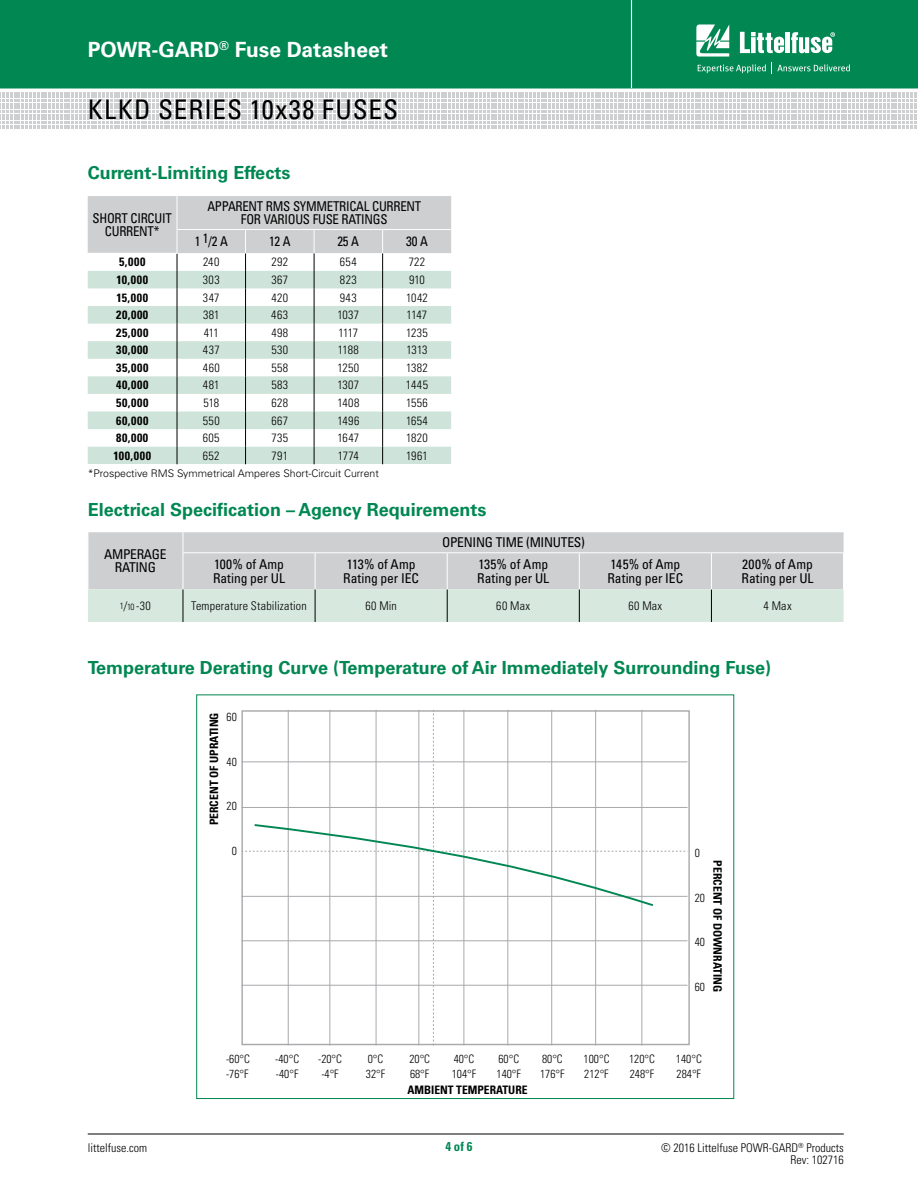
<style>
.page{position:relative;width:918px;height:1188px;background:#fff}
.page>*{position:absolute;margin:0;border:0;box-sizing:border-box;transform-origin:0 0}
.t1{font:condensed 27px "Univers LT Std";letter-spacing:.045em;color:#000}
.t2{font:700 21px "Univers LT Std";color:#fff}
.t3{font:700 18px "Univers LT Std";color:#008752}
.t4{font:condensed 13.5px/13.5px "Univers LT Std";letter-spacing:-.02em;color:#000;text-align:center;scale:.95 1}
.t5{font:condensed 13.5px/13.5px "Univers LT Std";letter-spacing:-.02em;color:#000}
.t6{font:condensed 13.5px/13.5px "Univers LT Std";color:#000}
.t7{font:700 condensed 12.75px "Univers LT Std";color:#008752}
.t8{font:300 condensed 12px/12px "Univers LT Std";letter-spacing:.015em;color:#000;text-align:right}
.t9{font:700 condensed 12px "Univers LT Std";letter-spacing:.055em;color:#000}
.t10{font:300 condensed 11.7px "Univers";color:#000}
.t11{font:700 condensed 11.7px "Univers";color:#000}
.t12{font:700 condensed 11.55px "Univers";color:#000}
.t13{font:300 10.5px "Univers LT Std";color:#000}
.s1{font-size:9px}
</style>
<div class="page">
<div style="left:0;top:0;width:918px;height:88px;background:#008752"></div>
<hr style="left:631px;top:0;width:1px;height:88px;background:#fff">
<hr style="left:88px;top:1134px;width:756px;height:1px;background:#000">
<svg style="left:0;top:92px;width:917px;height:35px"></svg>
<svg style="left:696px;top:24px;width:33px;height:33px"></svg>
<hr style="left:786px;top:32px;width:4px;height:21px;background:#fff">
<svg style="left:791px;top:32px;width:44px;height:21px"></svg>
<svg style="left:740px;top:32px;width:44px;height:21px"></svg>
<svg style="left:698px;top:64px;width:68px;height:9px"></svg>
<svg style="left:772px;top:63px;width:78px;height:11px"></svg>
<svg style="left:88px;top:532px;width:756px;height:90px;background:#d1d8d6"></svg>
<hr style="left:183px;top:552px;width:132px;height:1px;background:#fff">
<hr style="left:183px;top:553px;width:1px;height:36px;background:#fff">
<hr style="left:315px;top:552px;width:132px;height:1px;background:#fff">
<hr style="left:315px;top:553px;width:1px;height:36px;background:#fff">
<hr style="left:447px;top:552px;width:132px;height:1px;background:#fff">
<hr style="left:447px;top:553px;width:1px;height:36px;background:#fff">
<hr style="left:579px;top:552px;width:132px;height:1px;background:#fff">
<hr style="left:579px;top:553px;width:1px;height:36px;background:#fff">
<hr style="left:711px;top:552px;width:133px;height:1px;background:#fff">
<hr style="left:711px;top:553px;width:1px;height:36px;background:#fff">
<svg style="left:241px;top:710px;width:447px;height:335px"></svg>
<svg style="left:88px;top:196px;width:363px;height:268px"></svg>
<h2 class="t2" style="left:88px;top:37px;width:302px">POWR-GARD<sup>®</sup> Fuse Datasheet</h2>
<h1 class="t1" style="left:88px;top:93px;width:312px">KLKD SERIES 10x38 FUSES</h1>
<h3 class="t3" style="left:88px;top:162px;width:204px">Current-Limiting Effects</h3>
<p class="t4" style="left:93px;top:211px;width:85px">SHORT CIRCUIT<br>CURRENT*</p>
<p class="t4" style="left:207px;top:199px;width:227px">APPARENT RMS SYMMETRICAL CURRENT<br>FOR VARIOUS FUSE RATINGS</p>
<p class="t4" style="left:195px;top:235px;width:36px">1 1/2 A</p>
<p class="t4" style="left:269px;top:235px;width:24px">12 A</p>
<p class="t4" style="left:338px;top:235px;width:24px">25 A</p>
<p class="t4" style="left:406px;top:235px;width:24px">30 A</p>
<p class="t9" style="left:119px;top:255px;width:28px">5,000</p>
<p class="t8" style="left:203px;top:256px;width:18px">240</p>
<p class="t8" style="left:271px;top:256px;width:18px">292</p>
<p class="t8" style="left:340px;top:256px;width:18px">654</p>
<p class="t8" style="left:409px;top:256px;width:18px">722</p>
<p class="t9" style="left:116px;top:272px;width:33px">10,000</p>
<p class="t8" style="left:203px;top:274px;width:18px">303</p>
<p class="t8" style="left:271px;top:274px;width:18px">367</p>
<p class="t8" style="left:340px;top:274px;width:18px">823</p>
<p class="t8" style="left:409px;top:274px;width:17px">910</p>
<p class="t9" style="left:116px;top:290px;width:33px">15,000</p>
<p class="t8" style="left:203px;top:291px;width:18px">347</p>
<p class="t8" style="left:272px;top:291px;width:18px">420</p>
<p class="t8" style="left:340px;top:291px;width:19px">943</p>
<p class="t8" style="left:406px;top:291px;width:23px">1042</p>
<p class="t9" style="left:116px;top:308px;width:34px">20,000</p>
<p class="t8" style="left:203px;top:309px;width:18px">381</p>
<p class="t8" style="left:271px;top:309px;width:18px">463</p>
<p class="t8" style="left:337px;top:309px;width:23px">1037</p>
<p class="t8" style="left:407px;top:309px;width:22px">1147</p>
<p class="t9" style="left:116px;top:325px;width:34px">25,000</p>
<p class="t8" style="left:204px;top:327px;width:17px">411</p>
<p class="t8" style="left:271px;top:327px;width:18px">498</p>
<p class="t8" style="left:338px;top:327px;width:21px">1117</p>
<p class="t8" style="left:406px;top:327px;width:23px">1235</p>
<p class="t9" style="left:116px;top:343px;width:34px">30,000</p>
<p class="t8" style="left:203px;top:344px;width:18px">437</p>
<p class="t8" style="left:271px;top:344px;width:18px">530</p>
<p class="t8" style="left:338px;top:344px;width:22px">1188</p>
<p class="t8" style="left:407px;top:344px;width:22px">1313</p>
<p class="t9" style="left:116px;top:360px;width:34px">35,000</p>
<p class="t8" style="left:203px;top:362px;width:18px">460</p>
<p class="t8" style="left:271px;top:362px;width:18px">558</p>
<p class="t8" style="left:337px;top:362px;width:23px">1250</p>
<p class="t8" style="left:406px;top:362px;width:23px">1382</p>
<p class="t9" style="left:116px;top:378px;width:34px">40,000</p>
<p class="t8" style="left:203px;top:379px;width:18px">481</p>
<p class="t8" style="left:271px;top:379px;width:18px">583</p>
<p class="t8" style="left:337px;top:379px;width:23px">1307</p>
<p class="t8" style="left:406px;top:379px;width:24px">1445</p>
<p class="t9" style="left:116px;top:395px;width:34px">50,000</p>
<p class="t8" style="left:204px;top:397px;width:17px">518</p>
<p class="t8" style="left:271px;top:397px;width:18px">628</p>
<p class="t8" style="left:337px;top:397px;width:24px">1408</p>
<p class="t8" style="left:406px;top:397px;width:23px">1556</p>
<p class="t9" style="left:116px;top:413px;width:34px">60,000</p>
<p class="t8" style="left:203px;top:414px;width:18px">550</p>
<p class="t8" style="left:271px;top:414px;width:18px">667</p>
<p class="t8" style="left:337px;top:414px;width:23px">1496</p>
<p class="t8" style="left:406px;top:414px;width:23px">1654</p>
<p class="t9" style="left:116px;top:431px;width:34px">80,000</p>
<p class="t8" style="left:203px;top:432px;width:18px">605</p>
<p class="t8" style="left:272px;top:432px;width:18px">735</p>
<p class="t8" style="left:338px;top:432px;width:23px">1647</p>
<p class="t8" style="left:406px;top:432px;width:23px">1820</p>
<p class="t9" style="left:114px;top:448px;width:39px">100,000</p>
<p class="t8" style="left:203px;top:450px;width:18px">652</p>
<p class="t8" style="left:272px;top:450px;width:18px">791</p>
<p class="t8" style="left:338px;top:450px;width:23px">1774</p>
<p class="t8" style="left:406px;top:450px;width:23px">1961</p>
<p class="t13" style="left:88px;top:467px;width:293px">*Prospective RMS Symmetrical Amperes Short-Circuit Current</p>
<h3 class="t3" style="left:88px;top:499px;width:400px">Electrical Specification – Agency Requirements</h3>
<p class="t5" style="left:104px;top:547px;width:64px;text-align:center">AMPERAGE<br>RATING</p>
<p class="t5" style="left:442px;top:536px;width:144px">OPENING TIME (MINUTES)</p>
<p class="t6" style="left:213px;top:557px;width:74px">100% of Amp<br>Rating per UL</p>
<p class="t5" style="left:343px;top:557px;width:77px">113% of Amp<br>Rating per IEC</p>
<p class="t6" style="left:477px;top:557px;width:74px">135% of Amp<br>Rating per UL</p>
<p class="t5" style="left:607px;top:557px;width:77px">145% of Amp<br>Rating per IEC</p>
<p class="t6" style="left:742px;top:557px;width:74px">200% of Amp<br>Rating per UL</p>
<p class="t8" style="left:120px;top:600px;width:32px"><span class="s1">1</span>/<span class="s1">10</span> -30</p>
<p class="t8" style="left:191px;top:600px;width:117px">Temperature Stabilization</p>
<p class="t8" style="left:365px;top:600px;width:33px">60 Min</p>
<p class="t8" style="left:496px;top:600px;width:35px">60 Max</p>
<p class="t8" style="left:628px;top:600px;width:35px">60 Max</p>
<p class="t8" style="left:764px;top:600px;width:30px">4 Max</p>
<h3 class="t3" style="left:88px;top:657px;width:685px">Temperature Derating Curve (Temperature of Air Immediately Surrounding Fuse)</h3>
<p class="t12" style="left:207px;top:825px;width:115px;rotate:-90deg">PERCENT OF UPRATING</p>
<p class="t10" style="left:227px;top:710px;width:12px">60</p>
<p class="t10" style="left:227px;top:755px;width:12px">40</p>
<p class="t10" style="left:227px;top:799px;width:12px">20</p>
<p class="t10" style="left:232px;top:844px;width:7px">0</p>
<p class="t10" style="left:695px;top:846px;width:7px">0</p>
<p class="t10" style="left:695px;top:890px;width:12px">20</p>
<p class="t10" style="left:695px;top:935px;width:12px">40</p>
<p class="t10" style="left:695px;top:979px;width:12px">60</p>
<p class="t12" style="left:725px;top:860px;width:133px;rotate:90deg">PERCENT OF DOWNRATING</p>
<p class="t10" style="left:226px;top:1052px;width:25px">-60°C</p>
<p class="t10" style="left:275px;top:1052px;width:25px">-40°C</p>
<p class="t10" style="left:318px;top:1052px;width:25px">-20°C</p>
<p class="t10" style="left:368px;top:1052px;width:17px">0°C</p>
<p class="t10" style="left:409px;top:1052px;width:22px">20°C</p>
<p class="t10" style="left:454px;top:1052px;width:22px">40°C</p>
<p class="t10" style="left:499px;top:1052px;width:22px">60°C</p>
<p class="t10" style="left:542px;top:1052px;width:22px">80°C</p>
<p class="t10" style="left:584px;top:1052px;width:27px">100°C</p>
<p class="t10" style="left:629px;top:1052px;width:27px">120°C</p>
<p class="t10" style="left:676px;top:1052px;width:27px">140°C</p>
<p class="t10" style="left:226px;top:1066px;width:24px">-76°F</p>
<p class="t10" style="left:276px;top:1066px;width:24px">-40°F</p>
<p class="t10" style="left:321px;top:1066px;width:19px">-4°F</p>
<p class="t10" style="left:366px;top:1066px;width:21px">32°F</p>
<p class="t10" style="left:410px;top:1066px;width:21px">68°F</p>
<p class="t10" style="left:452px;top:1066px;width:26px">104°F</p>
<p class="t10" style="left:497px;top:1066px;width:26px">140°F</p>
<p class="t10" style="left:540px;top:1066px;width:26px">176°F</p>
<p class="t10" style="left:584px;top:1066px;width:26px">212°F</p>
<p class="t10" style="left:630px;top:1066px;width:26px">248°F</p>
<p class="t10" style="left:677px;top:1066px;width:26px">284°F</p>
<p class="t11" style="left:408px;top:1083px;width:122px">AMBIENT TEMPERATURE</p>
<p class="t7" style="left:445px;top:1139px;width:29px">4 of 6</p>
<p class="t8" style="left:88px;top:1142px;width:61px">littelfuse.com</p>
<p class="t8" style="left:661px;top:1142px;width:184px">© 2016 Littelfuse POWR-GARD<sup>®</sup> Products<br>Rev: 102716</p>
</div>
